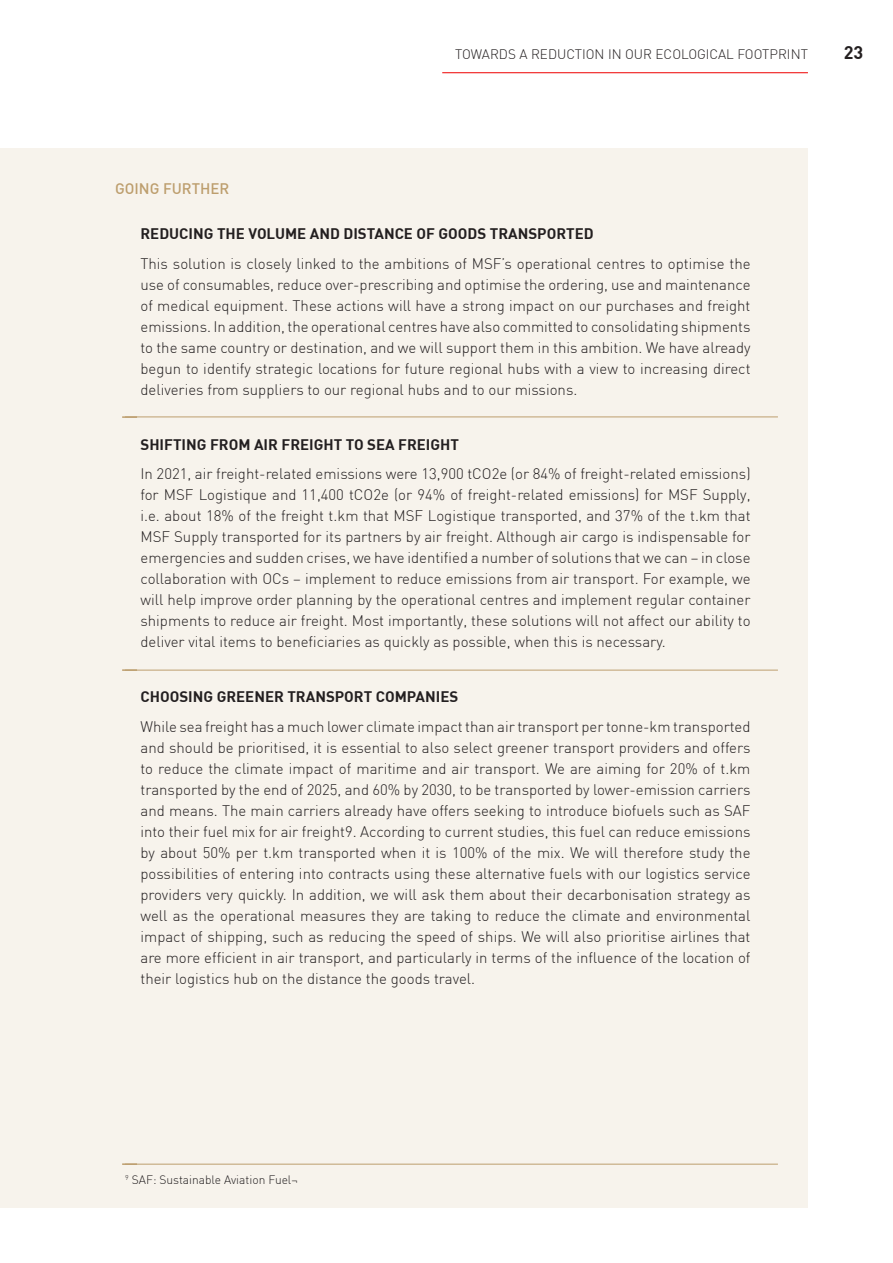
<style>
.page{position:relative;width:893px;height:1263px;background:#fff}
.page>*{position:absolute;margin:0;border:0;box-sizing:border-box;transform-origin:0 0}
.t1{font:18px "DIN Bold";color:#231f20}
.BODY{font:300 15px/21px "DIN";color:#231f20;text-align:justify}
.BODY-2{font:700 15px "DIN";color:#231f20}
.BODY-3{font:500 15px "DIN";color:#bd9e6e}
.t2{font:300 13.5px "DIN";color:#231f20}
.BODY-4{font:300 12px "DIN";color:#231f20}
</style>
<div class="page">
<div style="left:0;top:148px;width:808px;height:1060px;background:#f7f3ec"></div>
<hr style="left:125px;top:417px;width:653px;height:1px;background:#bd9e6e">
<svg style="left:122px;top:416px;width:15px;height:2px"></svg>
<hr style="left:125px;top:670px;width:653px;height:1px;background:#bd9e6e">
<svg style="left:122px;top:669px;width:15px;height:2px"></svg>
<hr style="left:442px;top:72px;width:366px;height:1px;background:#e00">
<hr style="left:125px;top:1164px;width:653px;height:1px;background:#bd9e6e">
<svg style="left:122px;top:1163px;width:15px;height:2px"></svg>
<p class="t2" style="left:455px;top:46px;width:354px">TOWARDS A REDUCTION IN OUR ECOLOGICAL FOOTPRINT</p>
<p class="t1" style="left:844px;top:40px;width:21px">23</p>
<p class="BODY-3" style="left:115px;top:179px;width:116px">GOING FURTHER</p>
<p class="BODY-2" style="left:140px;top:224px;width:455px">REDUCING THE VOLUME AND DISTANCE OF GOODS TRANSPORTED</p>
<p class="BODY" style="left:140px;top:253px;width:612px">This solution is closely linked to the ambitions of MSF’s operational centres to optimise the use of consumables, reduce over-prescribing and optimise the ordering, use and maintenance of medical equipment. These actions will have a strong impact on our purchases and freight emissions. In addition, the operational centres have also committed to consolidating shipments to the same country or destination, and we will support them in this ambition. We have already begun to identify strategic locations for future regional hubs with a view to increasing direct deliveries from suppliers to our regional hubs and to our missions.</p>
<p class="BODY-2" style="left:140px;top:434px;width:320px">SHIFTING FROM AIR FREIGHT TO SEA FREIGHT</p>
<p class="BODY" style="left:140px;top:463px;width:612px">In 2021, air freight-related emissions were 13,900 tCO2e (or 84% of freight-related emissions) for MSF Logistique and 11,400 tCO2e (or 94% of freight-related emissions) for MSF Supply, i.e. about 18% of the freight t.km that MSF Logistique transported, and 37% of the t.km that MSF Supply transported for its partners by air freight. Although air cargo is indispensable for emergencies and sudden crises, we have identified a number of solutions that we can – in close collaboration with OCs – implement to reduce emissions from air transport. For example, we will help improve order planning by the operational centres and implement regular container shipments to reduce air freight. Most importantly, these solutions will not affect our ability to deliver vital items to beneficiaries as quickly as possible, when this is necessary.</p>
<p class="BODY-2" style="left:140px;top:687px;width:319px">CHOOSING GREENER TRANSPORT COMPANIES</p>
<p class="BODY" style="left:140px;top:716px;width:612px">While sea freight has a much lower climate impact than air transport per tonne-km transported and should be prioritised, it is essential to also select greener transport providers and offers to reduce the climate impact of maritime and air transport. We are aiming for 20% of t.km transported by the end of 2025, and 60% by 2030, to be transported by lower-emission carriers and means. The main carriers already have offers seeking to introduce biofuels such as SAF into their fuel mix for air freight9. According to current studies, this fuel can reduce emissions by about 50% per t.km transported when it is 100% of the mix. We will therefore study the possibilities of entering into contracts using these alternative fuels with our logistics service providers very quickly. In addition, we will ask them about their decarbonisation strategy as well as the operational measures they are taking to reduce the climate and environmental impact of shipping, such as reducing the speed of ships. We will also prioritise airlines that are more efficient in air transport, and particularly in terms of the influence of the location of their logistics hub on the distance the goods travel.</p>
<p class="BODY-4" style="left:125px;top:1172px;width:174px"><sup>9</sup> SAF: Sustainable Aviation Fuel¬</p>
</div>
